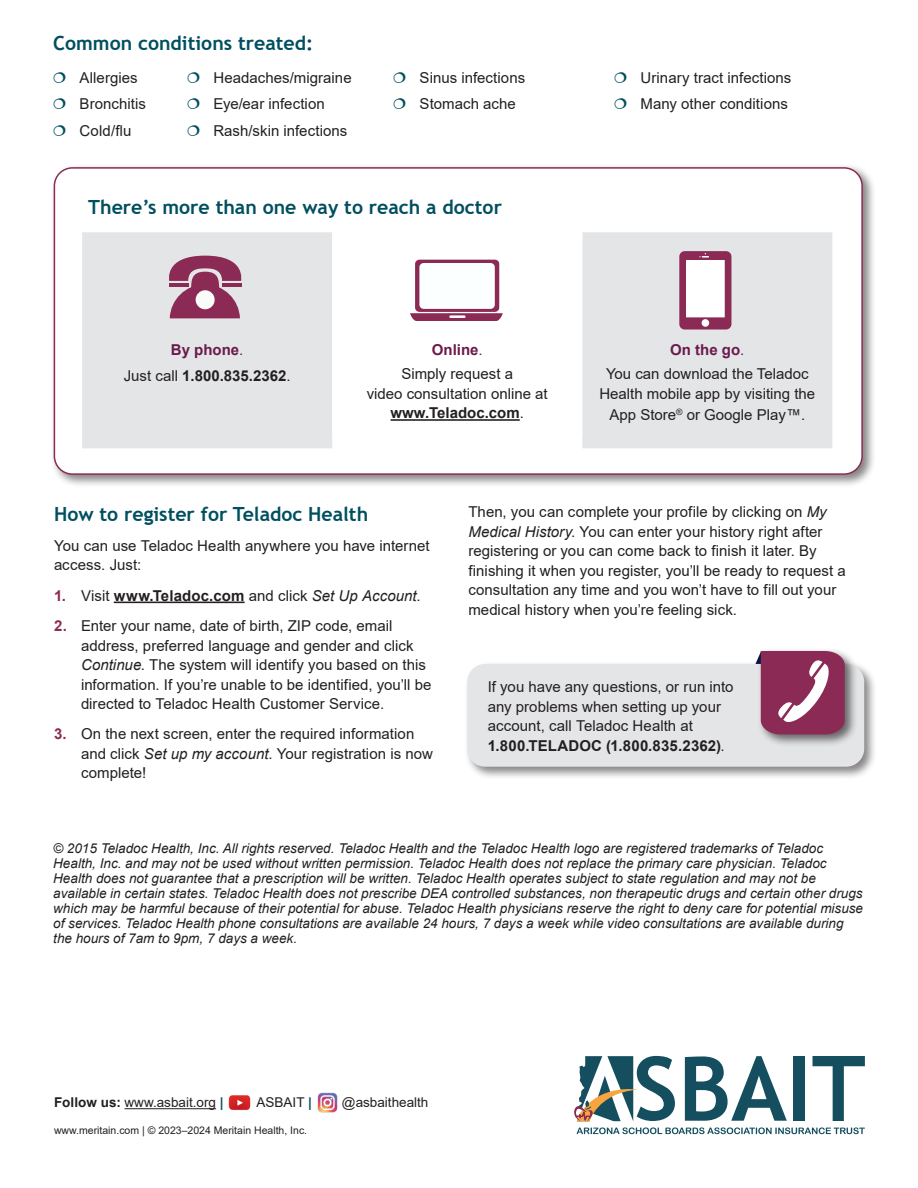
<style>
.page{position:relative;width:918px;height:1188px;background:#fff}
.page>*{position:absolute;margin:0;border:0;box-sizing:border-box;transform-origin:0 0}
.Body_Copy{font:700 19.5px "Trebuchet MS";color:#004f5f}
.Body_Copy-2{font:15px/19.5px "Arial";color:#231f20}
.Bullet_-_Gold_Square{font:15px/19.5px "Arial";color:#231f20}
.t1{font:700 15px "Arial";letter-spacing:.005em;color:#231f20}
.t2{font:700 15px "Arial";color:#6a1a4c}
.Body_Copy-3{font:italic 13.5px/15px "Arial";color:#231f20}
.t3{font:13.5px "Arial";color:#231f20}
.t4{font:10.5px "Arial";color:#231f20}
.s1{font-weight:400}
.s2{font-weight:700}
.s3{color:#8b2b55}
.s4{font-weight:400;font-style:italic}
.s5{font-weight:700;color:#8b2b55}
.s6{font-style:italic}
.s7{font-weight:700;color:#104f5e}
</style>
<div class="page">
<hr style="left:125px;top:1108px;width:91px;height:1px;background:#231f20">
<img style="left:317px;top:1092px;width:21px;height:21px">
<img style="left:228px;top:1095px;width:23px;height:15px">
<svg style="left:574px;top:1056px;width:291px;height:78px"></svg>
<div style="left:50px;top:164px;width:826px;height:324px;background:#231f20;opacity:.55"></div>
<div style="left:54px;top:168px;width:808px;height:306px;background:#fff;border-radius:18px"></div>
<div style="left:54px;top:167px;width:809px;height:308px;border:2px solid #8b2b55;border-radius:18px"></div>
<div style="left:82px;top:232px;width:750px;height:216px;background:#e4e5e7"></div>
<svg style="left:332px;top:232px;width:250px;height:203px"></svg>
<hr style="left:391px;top:419px;width:129px;height:2px;background:#231f20">
<hr style="left:114px;top:602px;width:131px;height:1px;background:#231f20">
<div style="left:464px;top:661px;width:413px;height:119px;background:#231f20;opacity:.55"></div>
<div style="left:467px;top:664px;width:397px;height:103px;background:#e4e5e7;border-radius:18px"></div>
<div style="left:757px;top:648px;width:101px;height:99px;background:#231f20;opacity:.65"></div>
<svg style="left:748px;top:651px;width:97px;height:83px;background:#a45e7d"></svg>
<svg style="left:164px;top:256px;width:83px;height:62px;background:#ad738d"></svg>
<div style="left:191px;top:272px;width:28px;height:39px;background:#8b2b55;border-radius:50%"></div>
<div style="left:196px;top:290px;width:19px;height:19px;background:#fafcfa;border-radius:50%"></div>
<svg style="left:410px;top:260px;width:93px;height:61px"></svg>
<hr style="left:449px;top:315px;width:17px;height:3px;background:#fcffff">
<svg style="left:679px;top:251px;width:52px;height:79px"></svg>
<p class="Body_Copy" style="left:53px;top:31px;width:261px">Common conditions treated:</p>
<p class="Body_Copy-2" style="left:80px;top:68px;width:60px">Allergies</p>
<p class="Body_Copy-2" style="left:80px;top:94px;width:68px">Bronchitis</p>
<p class="Body_Copy-2" style="left:80px;top:121px;width:53px">Cold/flu</p>
<p class="Body_Copy-2" style="left:213px;top:68px;width:140px">Headaches/migraine</p>
<p class="Body_Copy-2" style="left:213px;top:94px;width:113px">Eye/ear infection</p>
<p class="Body_Copy-2" style="left:213px;top:121px;width:136px">Rash/skin infections</p>
<p class="Body_Copy-2" style="left:420px;top:68px;width:107px">Sinus infections</p>
<p class="Body_Copy-2" style="left:420px;top:94px;width:98px">Stomach ache</p>
<p class="Body_Copy" style="left:88px;top:195px;width:415px">There’s more than one way to reach a doctor</p>
<p class="t2" style="left:171px;top:339px;width:74px">By phone<span class="s1">.</span></p>
<p class="t1" style="left:124px;top:365px;width:168px"><span class="s1">Just call</span> 1.800.835.2362<span class="s1">.</span></p>
<p class="t2" style="left:432px;top:339px;width:52px">Online<span class="s1">.</span></p>
<p class="Body_Copy-2" style="left:367px;top:364px;width:182px;text-align:center">Simply request a<br>video consultation online at <span class="s2">www.Teladoc.com</span>.</p>
<p class="Body_Copy-2" style="left:640px;top:68px;width:152px">Urinary tract infections</p>
<p class="Body_Copy-2" style="left:640px;top:94px;width:149px">Many other conditions</p>
<p class="t2" style="left:670px;top:339px;width:76px">On the go<span class="s1">.</span></p>
<p class="Body_Copy-2" style="left:599px;top:364px;width:217px;text-align:center">You can download the Teladoc<br>Health mobile app by visiting the</p>
<p class="Body_Copy-2" style="left:609px;top:405px;width:197px">App Store<sup>®</sup> or Google Play™.</p>
<p class="Body_Copy" style="left:54px;top:502px;width:316px">How to register for Teladoc Health</p>
<p class="Body_Copy-2" style="left:54px;top:536px;width:377px">You can use Teladoc Health anywhere you have internet access. Just:</p>
<p class="t1" style="left:54px;top:585px;width:368px"><span class="s3">1.</span> <span class="s1">Visit</span> www.Teladoc.com <span class="s1">and click</span> <span class="s4">Set Up Account</span><span class="s1">.</span></p>
<p class="Body_Copy-2" style="left:81px;top:616px;width:352px;text-indent:-27px"><span class="s5">2.</span> Enter your name, date of birth, ZIP code, email address, preferred language and gender and click <span class="s6">Continue</span>. The system will identify you based on this information. If you’re unable to be identified, you’ll be directed to Teladoc Health Customer Service.</p>
<p class="Body_Copy-2" style="left:81px;top:724px;width:353px;text-indent:-27px"><span class="s5">3.</span> On the next screen, enter the required information and click <span class="s6">Set up my account</span>. Your registration is now complete!</p>
<p class="Body_Copy-2" style="left:468px;top:502px;width:379px">Then, you can complete your profile by clicking on <span class="s6">My Medical History</span>. You can enter your history right after registering or you can come back to finish it later. By finishing it when you register, you’ll be ready to request a consultation any time and you won’t have to fill out your medical history when you’re feeling sick.</p>
<p class="Bullet_-_Gold_Square" style="left:488px;top:677px;width:247px">If you have any questions, or run into any problems when setting up your account, call Teladoc Health at <span class="s2">1.800.TELADOC (1.800.835.2362)</span>.</p>
<p class="Body_Copy-3" style="left:53px;top:841px;width:811px">© 2015 Teladoc Health, Inc. All rights reserved. Teladoc Health and the Teladoc Health logo are registered trademarks of Teladoc Health, Inc. and may not be used without written permission. Teladoc Health does not replace the primary care physician. Teladoc Health does not guarantee that a prescription will be written. Teladoc Health operates subject to state regulation and may not be available in certain states. Teladoc Health does not prescribe DEA controlled substances, non therapeutic drugs and certain other drugs which may be harmful because of their potential for abuse. Teladoc Health physicians reserve the right to deny care for potential misuse of services. Teladoc Health phone consultations are available 24 hours, 7 days a week while video consultations are available during the hours of 7am to 9pm, 7 days a week.</p>
<p class="t3" style="left:54px;top:1093px;width:171px"><span class="s2">Follow us:</span> www.asbait.org <span class="s7">|</span></p>
<p class="t3" style="left:257px;top:1093px;width:57px">ASBAIT <span class="s7">|</span></p>
<p class="t3" style="left:342px;top:1093px;width:88px">@asbaithealth</p>
<p class="t4" style="left:54px;top:1123px;width:255px">www.meritain.com | © 2023–2024 Meritain Health, Inc.</p>
</div>
